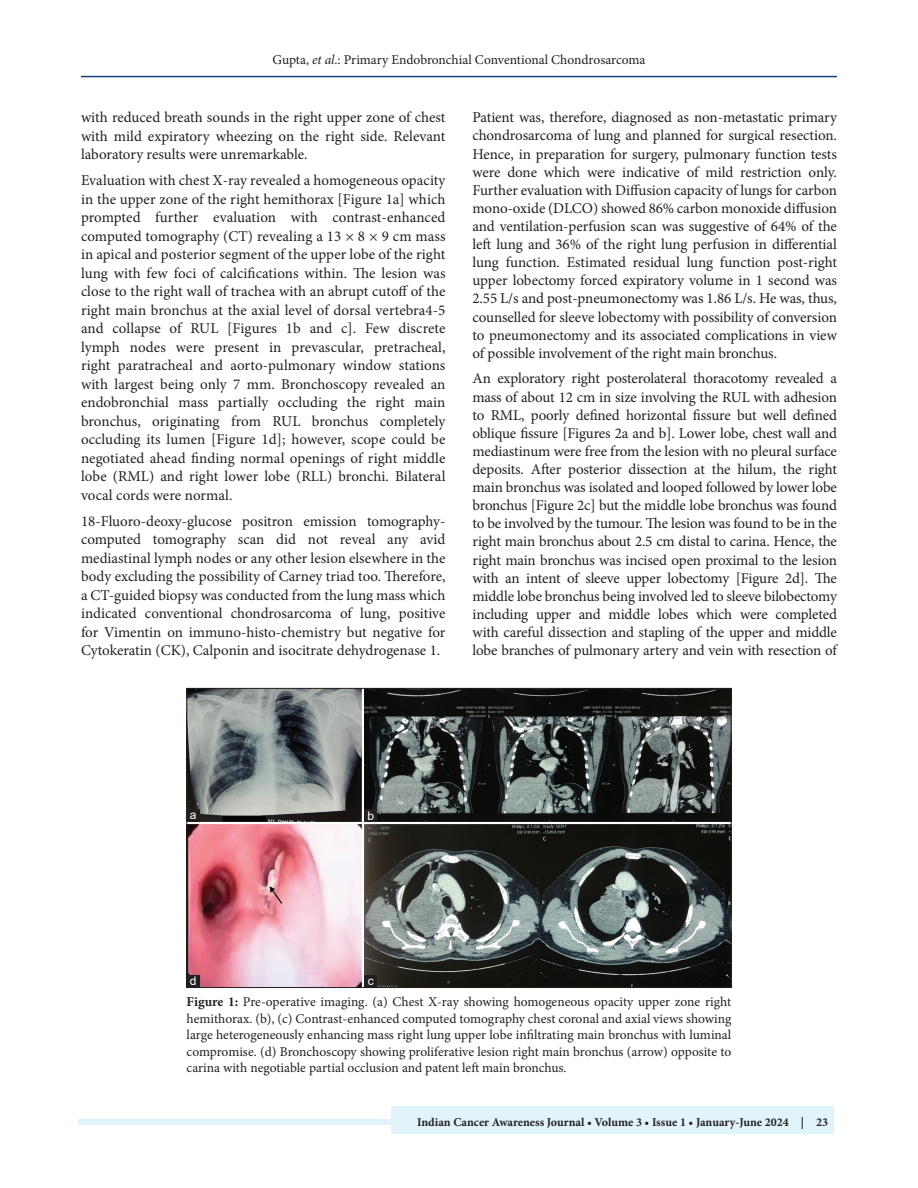
<style>
.page{position:relative;width:918px;height:1188px;background:#fff}
.page>*{position:absolute;margin:0;border:0;box-sizing:border-box;transform-origin:0 0}
.TX{font:15px/18.1px "Minion Pro";letter-spacing:-.005em;color:#231f20;text-align:justify}
.FGC{font:13.5px/16.5px "Minion Pro";letter-spacing:-.005em;color:#231f20;text-align:justify}
.t1{font:700 12px "Minion Pro";color:#231f20}
.LABEL{font:12px "Arial";color:#fff}
.s1{font-style:italic}
.s2{font-weight:700}
</style>
<div class="page">
<hr style="left:81px;top:76px;width:756px;height:1px;background:#164077">
<div style="left:78px;top:1119px;width:756px;height:6px;background:#e1f4fc"></div>
<div style="left:392px;top:1106px;width:442px;height:28px;background:#e1f4fc"></div>
<img style="left:189px;top:690px;width:540px;height:296px">
<div style="left:187px;top:975px;width:12px;height:13px;background:#231f20"></div>
<div style="left:364px;top:975px;width:13px;height:13px;background:#231f20"></div>
<div style="left:364px;top:809px;width:13px;height:13px;background:#231f20"></div>
<div style="left:187px;top:809px;width:12px;height:13px;background:#231f20"></div>
<p class="FGC" style="left:273px;top:51px;width:374px">Gupta, <span class="s1">et al</span>.: Primary Endobronchial Conventional Chondrosarcoma</p>
<p class="TX" style="left:81px;top:108px;width:366px">with reduced breath sounds in the right upper zone of chest with mild expiratory wheezing on the right side. Relevant laboratory results were unremarkable.</p>
<p class="TX" style="left:81px;top:171px;width:366px">Evaluation with chest X-ray revealed a homogeneous opacity in the upper zone of the right hemithorax [Figure 1a] which prompted further evaluation with contrast-enhanced computed tomography (CT) revealing a 13 × 8 × 9 cm mass in apical and posterior segment of the upper lobe of the right lung with few foci of calcifications within. The lesion was close to the right wall of trachea with an abrupt cutoff of the right main bronchus at the axial level of dorsal vertebra4-5 and collapse of RUL [Figures 1b and c]. Few discrete lymph nodes were present in prevascular, pretracheal, right paratracheal and aorto-pulmonary window stations with largest being only 7 mm. Bronchoscopy revealed an endobronchial mass partially occluding the right main bronchus, originating from RUL bronchus completely occluding its lumen [Figure 1d]; however, scope could be negotiated ahead finding normal openings of right middle lobe (RML) and right lower lobe (RLL) bronchi. Bilateral vocal cords were normal.</p>
<p class="TX" style="left:81px;top:512px;width:366px">18-Fluoro-deoxy-glucose positron emission tomography&shy;computed tomography scan did not reveal any avid mediastinal lymph nodes or any other lesion elsewhere in the body excluding the possibility of Carney triad too. Therefore, a CT-guided biopsy was conducted from the lung mass which indicated conventional chondrosarcoma of lung, positive for Vimentin on immuno-histo-chemistry but negative for Cytokeratin (CK), Calponin and isocitrate dehydrogenase 1.</p>
<p class="TX" style="left:472px;top:108px;width:366px">Patient was, therefore, diagnosed as non-metastatic primary chondrosarcoma of lung and planned for surgical resection.<br>Hence, in preparation for surgery, pulmonary function tests were done which were indicative of mild restriction only.<br>Further evaluation with Diffusion capacity of lungs for carbon mono-oxide (DLCO) showed 86% carbon monoxide diffusion and ventilation-perfusion scan was suggestive of 64% of the left lung and 36% of the right lung perfusion in differential lung function. Estimated residual lung function post-right upper lobectomy forced expiratory volume in 1 second was 2.55 L/s and post-pneumonectomy was 1.86 L/s. He was, thus, counselled for sleeve lobectomy with possibility of conversion to pneumonectomy and its associated complications in view of possible involvement of the right main bronchus.</p>
<p class="TX" style="left:472px;top:370px;width:366px">An exploratory right posterolateral thoracotomy revealed a mass of about 12 cm in size involving the RUL with adhesion to RML, poorly defined horizontal fissure but well defined oblique fissure [Figures 2a and b]. Lower lobe, chest wall and mediastinum were free from the lesion with no pleural surface deposits. After posterior dissection at the hilum, the right main bronchus was isolated and looped followed by lower lobe bronchus [Figure 2c] but the middle lobe bronchus was found to be involved by the tumour. The lesion was found to be in the right main bronchus about 2.5 cm distal to carina. Hence, the right main bronchus was incised open proximal to the lesion with an intent of sleeve upper lobectomy [Figure 2d]. The middle lobe bronchus being involved led to sleeve bilobectomy including upper and middle lobes which were completed with careful dissection and stapling of the upper and middle lobe branches of pulmonary artery and vein with resection of</p>
<p class="LABEL" style="left:190px;top:806px;width:8px">a</p>
<p class="LABEL" style="left:367px;top:807px;width:8px">b</p>
<p class="LABEL" style="left:190px;top:973px;width:8px">d</p>
<p class="LABEL" style="left:368px;top:972px;width:7px">c</p>
<p class="FGC" style="left:187px;top:994px;width:546px"><span class="s2">Figure 1:</span> Pre-operative imaging. (a) Chest X-ray showing homogeneous opacity upper zone right hemithorax. (b), (c) Contrast-enhanced computed tomography chest coronal and axial views showing large heterogeneously enhancing mass right lung upper lobe infiltrating main bronchus with luminal compromise. (d) Bronchoscopy showing proliferative lesion right main bronchus (arrow) opposite to carina with negotiable partial occlusion and patent left main bronchus.</p>
<p class="t1" style="left:417px;top:1113px;width:412px">Indian Cancer Awareness Journal • Volume 3 • Issue 1 • January-June 2024 | 23</p>
</div>
